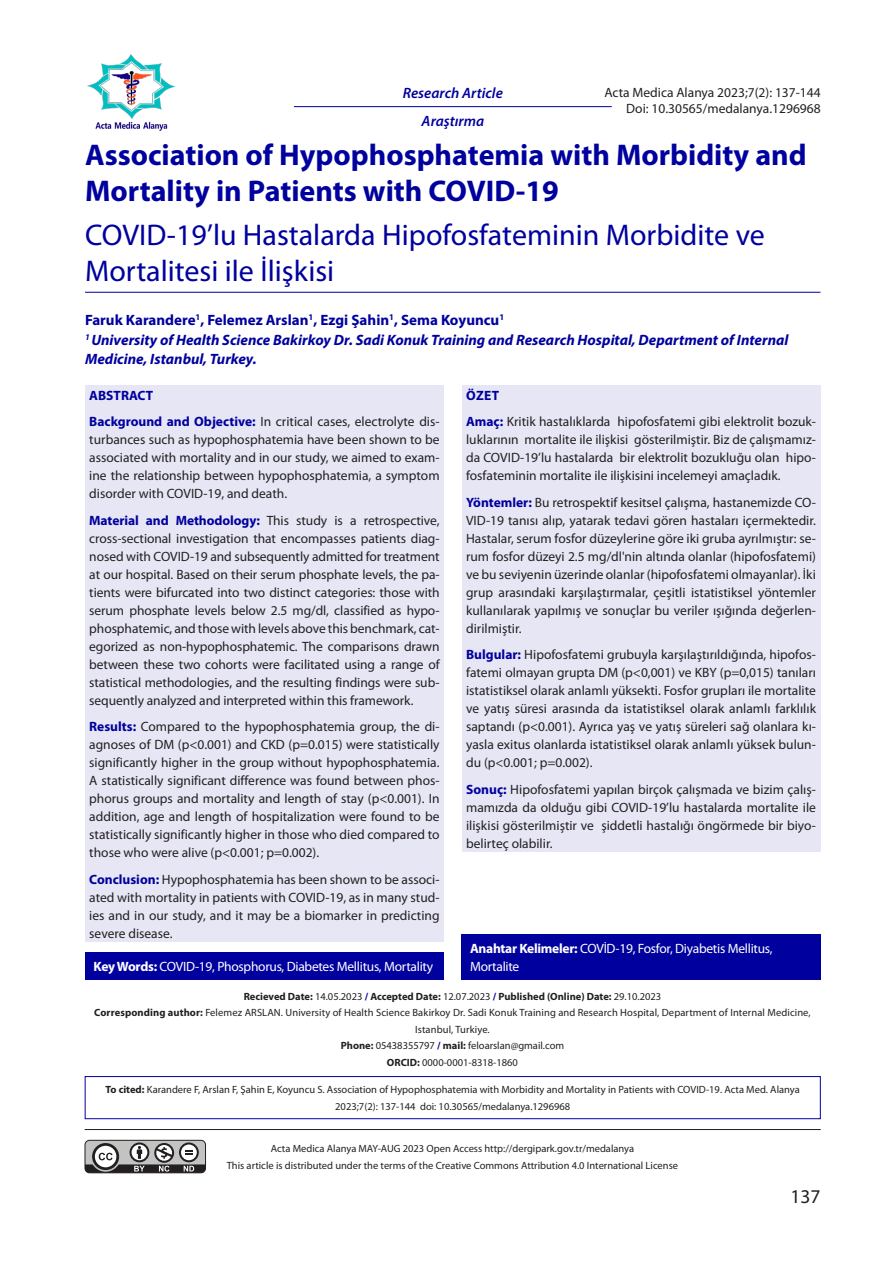
<style>
.page{position:relative;width:893px;height:1263px;background:#fff}
.page>*{position:absolute;margin:0;border:0;box-sizing:border-box;transform-origin:0 0}
.t1{font:700 30px/36px "Myriad Pro";color:#00009f}
.t2{font:30px/36px "Myriad Pro";color:#00009f}
.t3{font:19.5px "Myriad Pro";color:#231f20}
.t4{font:italic 700 15px/19.5px "Myriad Pro";color:#00009f}
.t5{font:700 15px "Myriad Pro";color:#00009f}
.t6{font:italic 600 15px "Myriad Pro";color:#00009f}
.t7{font:13.5px/18px "Myriad Pro";color:#231f20;text-align:justify}
.t8{font:13.5px/18px "Myriad Pro";letter-spacing:-.02em;color:#fff}
.t9{font:700 13.5px "Myriad Pro";letter-spacing:.005em;color:#00009f}
.t10{font:10.5px/16.5px "Myriad Pro";color:#231f20;text-align:center}
.t11{font:700 10.5px "Myriad Pro";color:#231f20}
.s1{font-weight:700;color:#00009f}
.s2{font-weight:700}
.s3{font-weight:400}
.s4{color:#00009f}
</style>
<div class="page">
<hr style="left:85px;top:292px;width:735px;height:1px;background:#00009f">
<hr style="left:294px;top:106px;width:318px;height:1px;background:#00009f">
<div style="left:461px;top:935px;width:360px;height:45px;background:#00009f"></div>
<div style="left:462px;top:385px;width:358px;height:467px;background:#e6e6f5"></div>
<div style="left:85px;top:385px;width:359px;height:557px;background:#e6e6f5"></div>
<div style="left:85px;top:1076px;width:736px;height:43px;border:1px solid #00009f"></div>
<div style="left:85px;top:1140px;width:121px;height:33px;border:1px solid #231f20;border-radius:5px"></div>
<div style="left:90px;top:1141px;width:31px;height:31px;background:#c2c4c2;border-radius:50%"></div>
<svg style="left:85px;top:1142px;width:121px;height:31px"></svg>
<hr style="left:85px;top:1129px;width:736px;height:1px;background:#231f20">
<img style="left:87px;top:54px;width:89px;height:77px">
<div style="left:85px;top:953px;width:358px;height:27px;background:#00009f"></div>
<p class="t6" style="left:403px;top:84px;width:102px">Research Article</p>
<p class="t6" style="left:422px;top:112px;width:64px">Araştırma</p>
<p class="t7" style="left:604px;top:83px;width:218px">Acta Medica Alanya 2023;7(2): 137-144</p>
<p class="t7" style="left:626px;top:100px;width:196px">Doi: 10.30565/medalanya.1296968</p>
<p class="t1" style="left:85px;top:138px;width:723px">Association of Hypophosphatemia with Morbidity and<br>Mortality in Patients with COVID-19</p>
<p class="t2" style="left:85px;top:217px;width:681px">COVID-19’lu Hastalarda Hipofosfateminin Morbidite ve<br>Mortalitesi ile İlişkisi</p>
<p class="t5" style="left:85px;top:312px;width:421px">Faruk Karandere<sup>1</sup>, Felemez Arslan<sup>1</sup>, Ezgi Şahin<sup>1</sup>, Sema Koyuncu<sup>1</sup></p>
<p class="t4" style="left:85px;top:329px;width:705px"><sup>1</sup> University of Health Science Bakirkoy Dr. Sadi Konuk Training and Research Hospital, Department of Internal<br>Medicine, Istanbul, Turkey.</p>
<p class="t9" style="left:89px;top:388px;width:65px">ABSTRACT</p>
<p class="t7" style="left:89px;top:412px;width:352px"><span class="s1">Background and Objective:</span> In critical cases, electrolyte dis&shy;turbances such as hypophosphatemia have been shown to be associated with mortality and in our study, we aimed to exam&shy;ine the relationship between hypophosphatemia, a symptom disorder with COVID-19, and death.</p>
<p class="t7" style="left:89px;top:511px;width:352px"><span class="s1">Material and Methodology:</span> This study is a retrospective, cross-sectional investigation that encompasses patients diag&shy;nosed with COVID-19 and subsequently admitted for treatment at our hospital. Based on their serum phosphate levels, the pa&shy;tients were bifurcated into two distinct categories: those with serum phosphate levels below 2.5 mg/dl, classified as hypo&shy;phosphatemic, and those with levels above this benchmark, cat&shy;egorized as non-hypophosphatemic. The comparisons drawn between these two cohorts were facilitated using a range of statistical methodologies, and the resulting findings were sub&shy;sequently analyzed and interpreted within this framework.</p>
<p class="t7" style="left:89px;top:718px;width:352px"><span class="s1">Results:</span> Compared to the hypophosphatemia group, the di&shy;agnoses of DM (p&lt;0.001) and CKD (p=0.015) were statistically significantly higher in the group without hypophosphatemia.<br>A statistically significant difference was found between phos&shy;phorus groups and mortality and length of stay (p&lt;0.001). In addition, age and length of hospitalization were found to be statistically significantly higher in those who died compared to those who were alive (p&lt;0.001; p=0.002).</p>
<p class="t7" style="left:89px;top:870px;width:352px"><span class="s1">Conclusion:</span> Hypophosphatemia has been shown to be associ&shy;ated with mortality in patients with COVID-19, as in many stud&shy;ies and in our study, and it may be a biomarker in predicting severe disease.</p>
<p class="t8" style="left:94px;top:958px;width:341px"><span class="s2">Key Words:</span> COVID-19, Phosphorus, Diabetes Mellitus, Mortality</p>
<p class="t9" style="left:466px;top:388px;width:34px">ÖZET</p>
<p class="t7" style="left:466px;top:412px;width:351px"><span class="s1">Amaç:</span> Kritik hastalıklarda hipofosfatemi gibi elektrolit bozuk&shy;luklarının mortalite ile ilişkisi gösterilmiştir. Biz de çalışmamız&shy;da COVID-19’lu hastalarda bir elektrolit bozukluğu olan hipo&shy;fosfateminin mortalite ile ilişkisini incelemeyi amaçladık.</p>
<p class="t7" style="left:466px;top:493px;width:351px"><span class="s1">Yöntemler:</span> Bu retrospektif kesitsel çalışma, hastanemizde CO-VID-19 tanısı alıp, yatarak tedavi gören hastaları içermektedir.<br>Hastalar, serum fosfor düzeylerine göre iki gruba ayrılmıştır: se&shy;rum fosfor düzeyi 2.5 mg/dl'nin altında olanlar (hipofosfatemi) ve bu seviyenin üzerinde olanlar (hipofosfatemi olmayanlar). İki grup arasındaki karşılaştırmalar, çeşitli istatistiksel yöntemler kullanılarak yapılmış ve sonuçlar bu veriler ışığında değerlen&shy;dirilmiştir.</p>
<p class="t7" style="left:466px;top:646px;width:351px"><span class="s1">Bulgular:</span> Hipofosfatemi grubuyla karşılaştırıldığında, hipofos&shy;fatemi olmayan grupta DM (p&lt;0,001) ve KBY (p=0,015) tanıları istatistiksel olarak anlamlı yüksekti. Fosfor grupları ile mortalite ve yatış süresi arasında da istatistiksel olarak anlamlı farklılık saptandı (p&lt;0.001). Ayrıca yaş ve yatış süreleri sağ olanlara kı&shy;yasla exitus olanlarda istatistiksel olarak anlamlı yüksek bulun&shy;du (p&lt;0.001; p=0.002).</p>
<p class="t7" style="left:466px;top:780px;width:351px"><span class="s1">Sonuç:</span> Hipofosfatemi yapılan birçok çalışmada ve bizim çalış&shy;mamızda da olduğu gibi COVID-19’lu hastalarda mortalite ile ilişkisi gösterilmiştir ve şiddetli hastalığı öngörmede bir biyo&shy;belirteç olabilir.</p>
<p class="t8" style="left:470px;top:940px;width:304px"><span class="s2">Anahtar Kelimeler:</span> COVİD-19, Fosfor, Diyabetis Mellitus,<br>Mortalite</p>
<p class="t11" style="left:244px;top:990px;width:419px">Recieved Date: <span class="s3">14.05.2023</span> <span class="s4">/</span> Accepted Date: <span class="s3">12.07.2023</span> <span class="s4">/</span> Published (Online) Date: <span class="s3">29.10.2023</span></p>
<p class="t10" style="left:94px;top:1004px;width:718px"><span class="s2">Corresponding author:</span> Felemez ARSLAN. University of Health Science Bakirkoy Dr. Sadi Konuk Training and Research Hospital, Department of Internal Medicine,<br>Istanbul, Turkiye.</p>
<p class="t10" style="left:341px;top:1037px;width:225px"><span class="s2">Phone:</span> 05438355797 <span class="s1">/</span> <span class="s2">mail:</span> feloarslan@gmail.com</p>
<p class="t10" style="left:387px;top:1053px;width:133px"><span class="s2">ORCID:</span> 0000-0001-8318-1860</p>
<p class="t10" style="left:106px;top:1081px;width:696px"><span class="s2">To cited:</span> Karandere F, Arslan F, Şahin E, Koyuncu S. Association of Hypophosphatemia with Morbidity and Mortality in Patients with COVID-19. Acta Med. Alanya<br>2023;7(2): 137-144 doi: 10.30565/medalanya.1296968</p>
<p class="t10" style="left:271px;top:1140px;width:365px">Acta Medica Alanya MAY-AUG 2023 Open Access http://dergipark.gov.tr/medalanya</p>
<p class="t10" style="left:227px;top:1157px;width:453px">This article is distributed under the terms of the Creative Commons Attribution 4.0 International License</p>
<h2 class="t3" style="left:790px;top:1184px;width:32px">137</h2>
</div>
